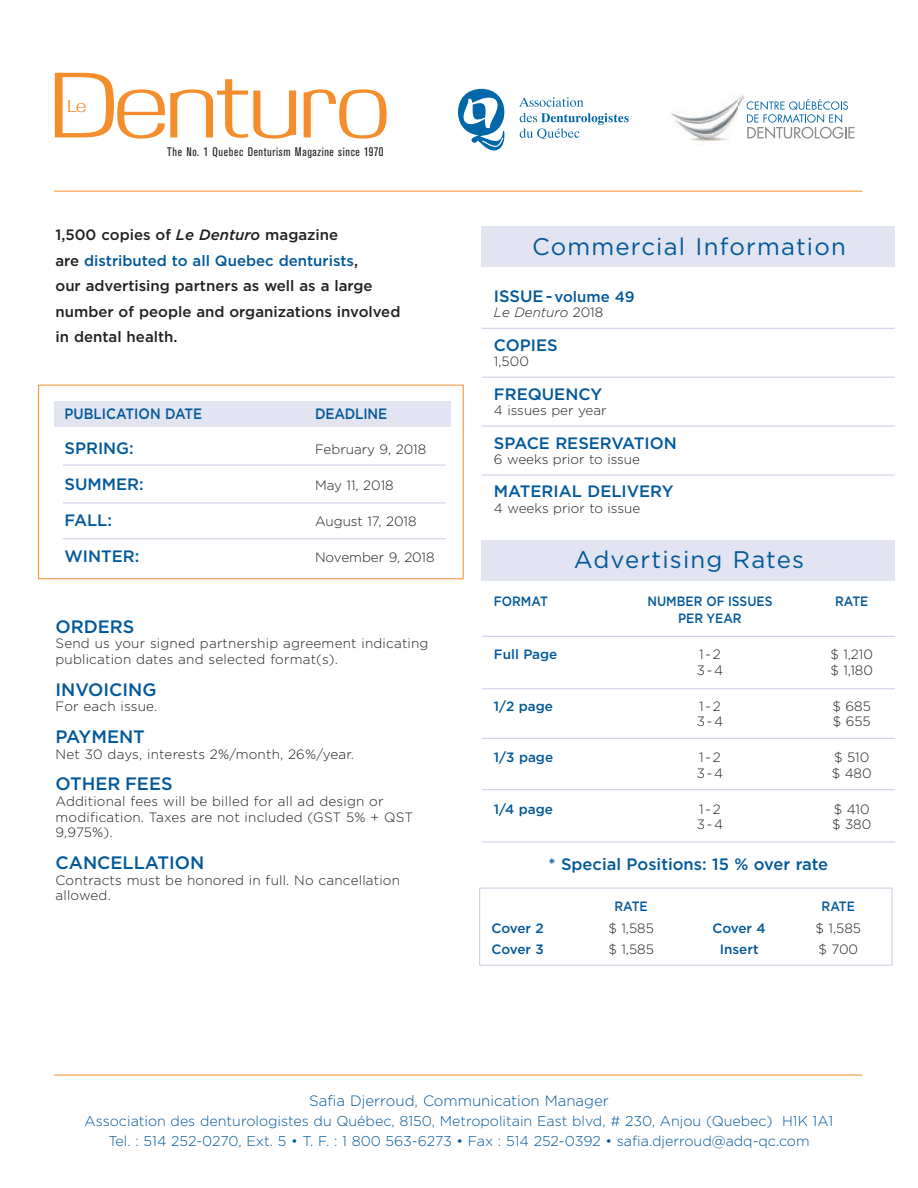
<style>
.page{position:relative;width:918px;height:1188px;background:#fff}
.page>*{position:absolute;margin:0;border:0;box-sizing:border-box;transform-origin:0 0}
.t1{font:80.7px "Kasse FLF";color:#f48d2b}
.t2{font:24px "Gotham";letter-spacing:.05em;color:#01589a}
.t3{font:500 18px "Gotham";color:#01589a}
.t4{font:500 16.5px "Gotham";color:#01589a}
.t5{font:500 15px/25.5px "Gotham";color:#231f20}
.t6{font:300 15px "Gotham";color:#01589a}
.t7{font:500 15px "Gotham";color:#01589a;scale:.9 1}
.t8{font:500 15px "Gotham";color:#01589a}
.t9{font:15px "Kasse FLF";color:#f48d2b}
.t10{font:300 14.25px/20px "Gotham";color:#01589a;text-align:center}
.t11{font:300 13.5px/15.8px "Gotham";letter-spacing:.015em;color:#231f20}
.t12{font:500 13.5px "Gotham";color:#01589a}
.t13{font:500 13.5px "Gotham";color:#01589a;scale:.9 1}
.t14{font:300 13.5px "Gotham";letter-spacing:-.005em;color:#231f20}
.t15{font:italic 300 13.5px "Gotham";color:#231f20}
.t16{font:condensed 12.3px "Akzidenz Grotesk BE";letter-spacing:.05em;color:#231f20}
.s1{font-style:italic}
.s2{color:#01589a}
.s3{font-size:16.5px}
.s4{font-style:normal}
</style>
<div class="page">
<hr style="left:54px;top:191px;width:808px;height:1px;background:#f48d2b">
<svg style="left:519px;top:97px;width:64px;height:10px"></svg>
<svg style="left:520px;top:113px;width:109px;height:26px"></svg>
<svg style="left:458px;top:89px;width:47px;height:62px"></svg>
<svg style="left:747px;top:100px;width:108px;height:39px"></svg>
<hr style="left:54px;top:1075px;width:808px;height:1px;background:#f48d2b">
<img style="left:671px;top:94px;width:73px;height:47px">
<img style="left:739px;top:100px;width:6px;height:41px">
<div style="left:482px;top:227px;width:413px;height:40px;background:#e2e5f1"></div>
<div style="left:479px;top:888px;width:413px;height:78px;border:1px solid #c7cde3"></div>
<div style="left:482px;top:540px;width:413px;height:41px;background:#e2e5f1"></div>
<hr style="left:482px;top:636px;width:413px;height:1px;background:#c7cde3">
<hr style="left:482px;top:328px;width:413px;height:1px;background:#c7cde3">
<hr style="left:482px;top:377px;width:413px;height:1px;background:#c7cde3">
<hr style="left:482px;top:426px;width:413px;height:1px;background:#c7cde3">
<hr style="left:482px;top:475px;width:413px;height:1px;background:#c7cde3">
<hr style="left:482px;top:688px;width:413px;height:1px;background:#c7cde3">
<hr style="left:482px;top:738px;width:413px;height:1px;background:#c7cde3">
<hr style="left:482px;top:789px;width:413px;height:1px;background:#c7cde3">
<hr style="left:482px;top:842px;width:413px;height:1px;background:#c7cde3">
<div style="left:54px;top:401px;width:397px;height:26px;background:#e2e5f1"></div>
<hr style="left:63px;top:465px;width:382px;height:1px;background:#c7cde3">
<hr style="left:63px;top:503px;width:382px;height:1px;background:#c7cde3">
<hr style="left:63px;top:538px;width:383px;height:1px;background:#c7cde3">
<h1 class="t1" style="left:51px;top:62px;width:339px">Denturo</h1>
<p class="t9" style="left:68px;top:98px;width:20px">Le</p>
<p class="t16" style="left:167px;top:147px;width:218px">The No. 1 Quebec Denturism Magazine since 1970</p>
<p class="t5" style="left:55px;top:222px;width:346px">1,500 copies of <span class="s1">Le Denturo</span> magazine<br>are <span class="s2">distributed to all Quebec denturists</span>,<br>our advertising partners as well as a large number of people and organizations involved in dental health.</p>
<p class="t7" style="left:65px;top:405px;width:155px">PUBLICATION DATE</p>
<p class="t7" style="left:315px;top:405px;width:82px">DEADLINE</p>
<p class="t4" style="left:64px;top:439px;width:71px">SPRING:</p>
<p class="t11" style="left:315px;top:442px;width:113px">February 9, 2018</p>
<p class="t4" style="left:64px;top:475px;width:81px">SUMMER:</p>
<p class="t11" style="left:315px;top:478px;width:80px">May 11, 2018</p>
<p class="t4" style="left:64px;top:511px;width:49px">FALL:</p>
<p class="t11" style="left:315px;top:514px;width:103px">August 17, 2018</p>
<p class="t4" style="left:64px;top:547px;width:76px">WINTER:</p>
<p class="t14" style="left:315px;top:550px;width:121px">November 9, 2018</p>
<h3 class="t3" style="left:56px;top:616px;width:80px">ORDERS</h3>
<p class="t11" style="left:56px;top:636px;width:375px">Send us your signed partnership agreement indicating publication dates and selected format(s).</p>
<h3 class="t3" style="left:56px;top:679px;width:102px">INVOICING</h3>
<p class="t11" style="left:56px;top:699px;width:103px">For each issue.</p>
<h3 class="t3" style="left:56px;top:726px;width:91px">PAYMENT</h3>
<p class="t11" style="left:56px;top:746px;width:300px">Net 30 days, interests 2%/month, 26%/year.</p>
<h3 class="t3" style="left:56px;top:773px;width:119px">OTHER FEES</h3>
<p class="t11" style="left:55px;top:793px;width:359px">Additional fees will be billed for all ad design or modification. Taxes are not included (GST 5% + QST<br>9,975%).</p>
<h3 class="t3" style="left:56px;top:852px;width:150px">CANCELLATION</h3>
<p class="t11" style="left:56px;top:872px;width:346px">Contracts must be honored in full. No cancellation allowed.</p>
<h2 class="t2" style="left:532px;top:232px;width:315px">Commercial Information</h2>
<p class="t8" style="left:494px;top:288px;width:142px"><span class="s3">ISSUE-</span>volume 49</p>
<p class="t15" style="left:494px;top:305px;width:111px">Le Denturo <span class="s4">2018</span></p>
<p class="t4" style="left:494px;top:335px;width:65px">COPIES</p>
<p class="t11" style="left:494px;top:354px;width:36px">1,500</p>
<p class="t4" style="left:494px;top:384px;width:110px">FREQUENCY</p>
<p class="t11" style="left:494px;top:403px;width:114px">4 issues per year</p>
<p class="t4" style="left:494px;top:433px;width:184px">SPACE RESERVATION</p>
<p class="t11" style="left:494px;top:452px;width:148px">6 weeks prior to issue</p>
<p class="t4" style="left:494px;top:482px;width:181px">MATERIAL DELIVERY</p>
<p class="t11" style="left:494px;top:501px;width:148px">4 weeks prior to issue</p>
<h2 class="t2" style="left:574px;top:546px;width:232px">Advertising Rates</h2>
<p class="t13" style="left:494px;top:593px;width:61px">FORMAT</p>
<p class="t13" style="left:647px;top:593px;width:140px">NUMBER OF ISSUES</p>
<p class="t13" style="left:835px;top:593px;width:39px">RATE</p>
<p class="t13" style="left:678px;top:610px;width:72px">PER YEAR</p>
<p class="t12" style="left:494px;top:647px;width:65px">Full Page</p>
<p class="t11" style="left:699px;top:647px;width:23px">1-2</p>
<p class="t11" style="left:830px;top:647px;width:44px">$ 1,210</p>
<p class="t11" style="left:697px;top:662px;width:28px">3-4</p>
<p class="t11" style="left:830px;top:662px;width:44px">$ 1,180</p>
<p class="t12" style="left:494px;top:698px;width:61px">1/2 page</p>
<p class="t11" style="left:699px;top:698px;width:23px">1-2</p>
<p class="t11" style="left:833px;top:698px;width:40px">$ 685</p>
<p class="t11" style="left:697px;top:714px;width:28px">3-4</p>
<p class="t11" style="left:833px;top:714px;width:39px">$ 655</p>
<p class="t12" style="left:494px;top:750px;width:61px">1/3 page</p>
<p class="t11" style="left:699px;top:750px;width:23px">1-2</p>
<p class="t11" style="left:834px;top:750px;width:37px">$ 510</p>
<p class="t11" style="left:697px;top:765px;width:28px">3-4</p>
<p class="t11" style="left:832px;top:765px;width:42px">$ 480</p>
<p class="t12" style="left:494px;top:801px;width:60px">1/4 page</p>
<p class="t11" style="left:699px;top:801px;width:23px">1-2</p>
<p class="t11" style="left:834px;top:801px;width:37px">$ 410</p>
<p class="t11" style="left:697px;top:816px;width:28px">3-4</p>
<p class="t11" style="left:832px;top:816px;width:41px">$ 380</p>
<p class="t4" style="left:548px;top:855px;width:281px">* Special Positions: 15 % over rate</p>
<p class="t13" style="left:614px;top:898px;width:39px">RATE</p>
<p class="t13" style="left:822px;top:898px;width:39px">RATE</p>
<p class="t12" style="left:492px;top:921px;width:54px">Cover 2</p>
<p class="t11" style="left:608px;top:921px;width:47px">$ 1,585</p>
<p class="t12" style="left:713px;top:921px;width:55px">Cover 4</p>
<p class="t11" style="left:816px;top:921px;width:47px">$ 1,585</p>
<p class="t12" style="left:492px;top:942px;width:54px">Cover 3</p>
<p class="t11" style="left:608px;top:942px;width:47px">$ 1,585</p>
<p class="t12" style="left:720px;top:942px;width:40px">Insert</p>
<p class="t11" style="left:818px;top:942px;width:41px">$ 700</p>
<p class="t6" style="left:309px;top:1092px;width:301px">Safia Djerroud, Communication Manager</p>
<p class="t10" style="left:85px;top:1111px;width:750px">Association des denturologistes du Québec, 8150, Metropolitain East blvd, # 230, Anjou (Quebec) H1K 1A1<br>Tel. : 514 252-0270, Ext. 5 • T. F. : 1 800 563-6273 • Fax : 514 252-0392 • safia.djerroud@adq-qc.com</p>
</div>
